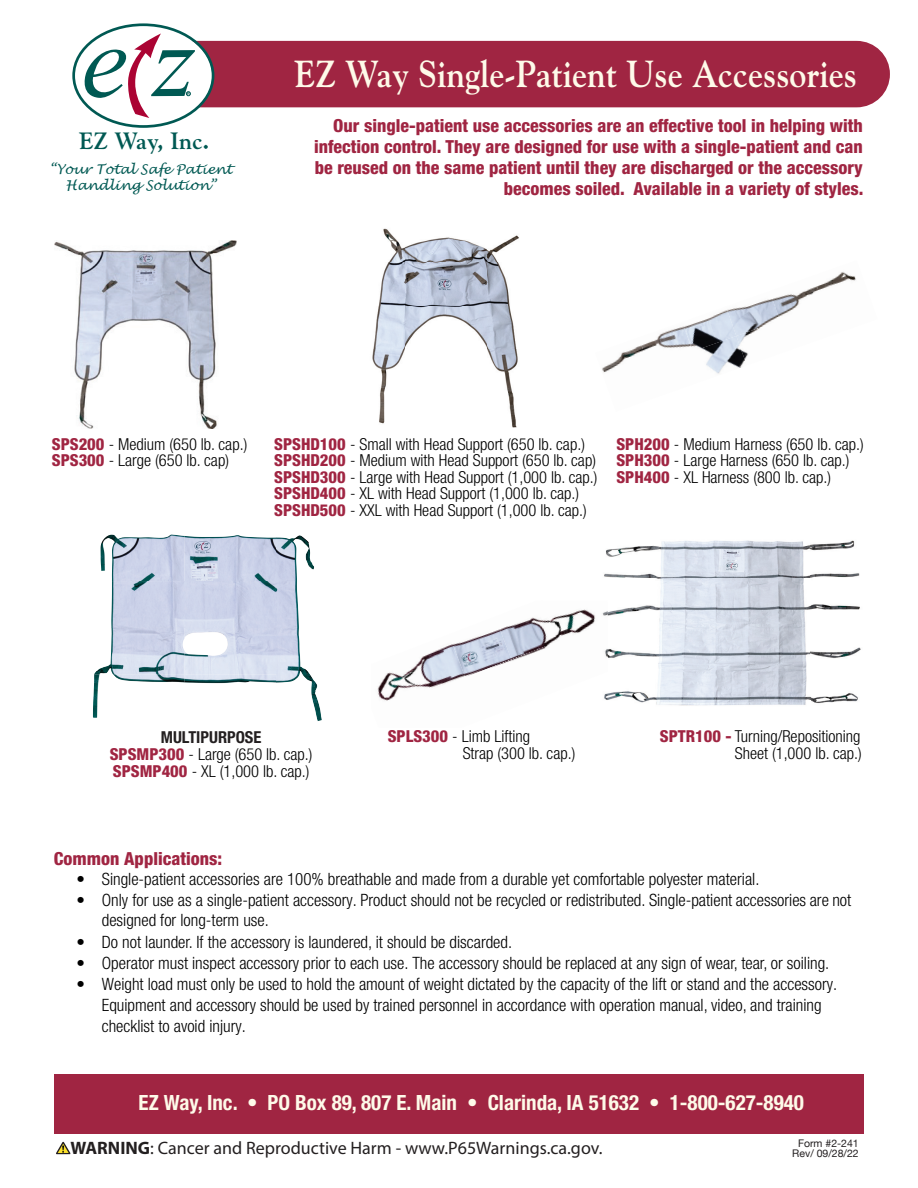
<style>
.page{position:relative;width:918px;height:1188px;background:#fff}
.page>*{position:absolute;margin:0;border:0;box-sizing:border-box;transform-origin:0 0}
.t1{font:700 37.5px "Goudy";color:#fefae9;scale:.9 1}
.t2{font:700 23.55px "Goudy";color:#005953}
.t3{font:700 condensed 21px "Helvetica Neue";color:#fefae9}
.t4{font:800 condensed 18px/21px "Helvetica Neue";color:#a02542;text-align:right}
.t5{font:18px "Myriad Pro";color:#231f20}
.t6{font:300 condensed 16.95px/20.9px "Helvetica Neue";color:#000}
.t7{font:300 condensed 16.5px/16.5px "Helvetica Neue";color:#000}
.t8{font:italic 13.5px/16px "Lucida Handwriting";color:#005953;text-align:center}
.t9{font:10.5px "Helvetica Neue";color:#231f20}
.s1{font-weight:800;color:#a02542}
.s2{font-weight:700;color:#231f20}
.s3{font-weight:700}
</style>
<div class="page">
<div style="left:195px;top:41px;width:695px;height:66px;background:#a02542"></div>
<div style="left:75px;top:26px;width:137px;height:99px;background:#fff;border-radius:50%"></div>
<div style="left:72px;top:23px;width:142px;height:105px;border:3px solid #005953;border-radius:50%"></div>
<svg style="left:82px;top:33px;width:113px;height:85px"></svg>
<img style="left:101px;top:535px;width:175px;height:46px">
<img style="left:276px;top:535px;width:38px;height:93px">
<img style="left:111px;top:581px;width:165px;height:47px">
<img style="left:94px;top:628px;width:182px;height:46px">
<img style="left:276px;top:628px;width:46px;height:93px">
<img style="left:93px;top:674px;width:91px;height:44px">
<img style="left:184px;top:674px;width:92px;height:9px">
<img style="left:54px;top:241px;width:182px;height:188px">
<img style="left:372px;top:228px;width:147px;height:200px">
<img style="left:604px;top:540px;width:206px;height:85px">
<img style="left:810px;top:540px;width:51px;height:163px">
<img style="left:608px;top:625px;width:202px;height:47px">
<img style="left:604px;top:672px;width:206px;height:34px">
<img style="left:377px;top:672px;width:26px;height:23px">
<img style="left:403px;top:645px;width:46px;height:44px">
<img style="left:449px;top:631px;width:46px;height:46px">
<img style="left:495px;top:617px;width:47px;height:42px">
<img style="left:542px;top:609px;width:53px;height:33px">
<img style="left:379px;top:695px;width:16px;height:6px">
<img style="left:419px;top:677px;width:43px;height:12px">
<img style="left:465px;top:659px;width:46px;height:18px">
<img style="left:511px;top:642px;width:42px;height:19px">
<img style="left:558px;top:627px;width:37px;height:15px">
<img style="left:595px;top:601px;width:13px;height:24px">
<img style="left:604px;top:649px;width:4px;height:28px">
<img style="left:602px;top:346px;width:37px;height:27px">
<img style="left:639px;top:327px;width:43px;height:26px">
<img style="left:682px;top:310px;width:44px;height:38px">
<img style="left:726px;top:299px;width:43px;height:37px">
<img style="left:769px;top:288px;width:44px;height:32px">
<img style="left:813px;top:272px;width:43px;height:22px">
<img style="left:606px;top:367px;width:33px;height:6px">
<img style="left:649px;top:351px;width:33px;height:2px">
<img style="left:693px;top:336px;width:49px;height:38px">
<img style="left:736px;top:320px;width:36px;height:45px">
<img style="left:780px;top:305px;width:33px;height:15px">
<img style="left:823px;top:290px;width:33px;height:4px">
<div style="left:54px;top:1074px;width:810px;height:60px;background:#a02542"></div>
<svg style="left:56px;top:1142px;width:15px;height:12px"></svg>
<h2 class="t2" style="left:79px;top:127px;width:132px">EZ Way, Inc.</h2>
<p class="t8" style="left:50px;top:162px;width:184px">“Your Total Safe Patient<br>Handling Solution”</p>
<h1 class="t1" style="left:295px;top:51px;width:626px">EZ Way Single-Patient Use Accessories</h1>
<p class="t4" style="left:314px;top:115px;width:551px">Our single-patient use accessories are an effective tool in helping with infection control. They are designed for use with a single-patient and can be reused on the same patient until they are discharged or the accessory becomes soiled. Available in a variety of styles.</p>
<p class="t7" style="left:52px;top:435px;width:197px"><span class="s1">SPS200</span> - Medium (650 lb. cap.)<br><span class="s1">SPS300</span> - Large (650 lb. cap)</p>
<p class="t7" style="left:274px;top:435px;width:325px"><span class="s1">SPSHD100</span> - Small with Head Support (650 lb. cap.)<br><span class="s1">SPSHD200</span> - Medium with Head Support (650 lb. cap)<br><span class="s1">SPSHD300</span> - Large with Head Support (1,000 lb. cap.)<br><span class="s1">SPSHD400</span> - XL with Head Support (1,000 lb. cap.)<br><span class="s1">SPSHD500</span> - XXL with Head Support (1,000 lb. cap.)</p>
<p class="t7" style="left:616px;top:435px;width:249px"><span class="s1">SPH200</span> - Medium Harness (650 lb. cap.)<br><span class="s1">SPH300</span> - Large Harness (650 lb. cap.)<br><span class="s1">SPH400</span> - XL Harness (800 lb. cap.)</p>
<p class="t7" style="left:110px;top:729px;width:204px;text-align:center"><span class="s2">MULTIPURPOSE<br></span><span class="s1">SPSMP300</span> - Large (650 lb. cap.)<br><span class="s1">SPSMP400</span> - XL (1,000 lb. cap.)</p>
<p class="t4" style="left:54px;top:847px;width:170px">Common Applications:</p>
<p class="t7" style="left:463px;top:728px;width:114px;text-indent:-75px"><span class="s1">SPLS300</span> - Limb Lifting<br>Strap (300 lb. cap.)</p>
<p class="t7" style="left:660px;top:728px;width:203px;text-align:right"><span class="s1">SPTR100 -</span> Turning/Repositioning<br>Sheet (1,000 lb. cap.)</p>
<p class="t6" style="left:76px;top:868px;width:685px">• Single-patient accessories are 100% breathable and made from a durable yet comfortable polyester material.</p>
<p class="t6" style="left:102px;top:890px;width:751px;line-height:20.1px;text-indent:-25px">• Only for use as a single-patient accessory. Product should not be recycled or redistributed. Single-patient accessories are not designed for long-term use.</p>
<p class="t6" style="left:76px;top:931px;width:437px">• Do not launder. If the accessory is laundered, it should be discarded.</p>
<p class="t6" style="left:76px;top:952px;width:755px">• Operator must inspect accessory prior to each use. The accessory should be replaced at any sign of wear, tear, or soiling.</p>
<p class="t6" style="left:102px;top:973px;width:737px;text-indent:-25px">• Weight load must only be used to hold the amount of weight dictated by the capacity of the lift or stand and the accessory.<br>Equipment and accessory should be used by trained personnel in accordance with operation manual, video, and training checklist to avoid injury.</p>
<p class="t3" style="left:139px;top:1090px;width:667px">EZ Way, Inc. • PO Box 89, 807 E. Main • Clarinda, IA 51632 • 1-800-627-8940</p>
<p class="t9" style="left:798px;top:1137px;width:62px">Form #2-241</p>
<p class="t5" style="left:70px;top:1137px;width:533px"><span class="s3">WARNING</span>: Cancer and Reproductive Harm - www.P65Warnings.ca.gov.</p>
<p class="t9" style="left:792px;top:1147px;width:68px">Rev/ 09/28/22</p>
</div>
